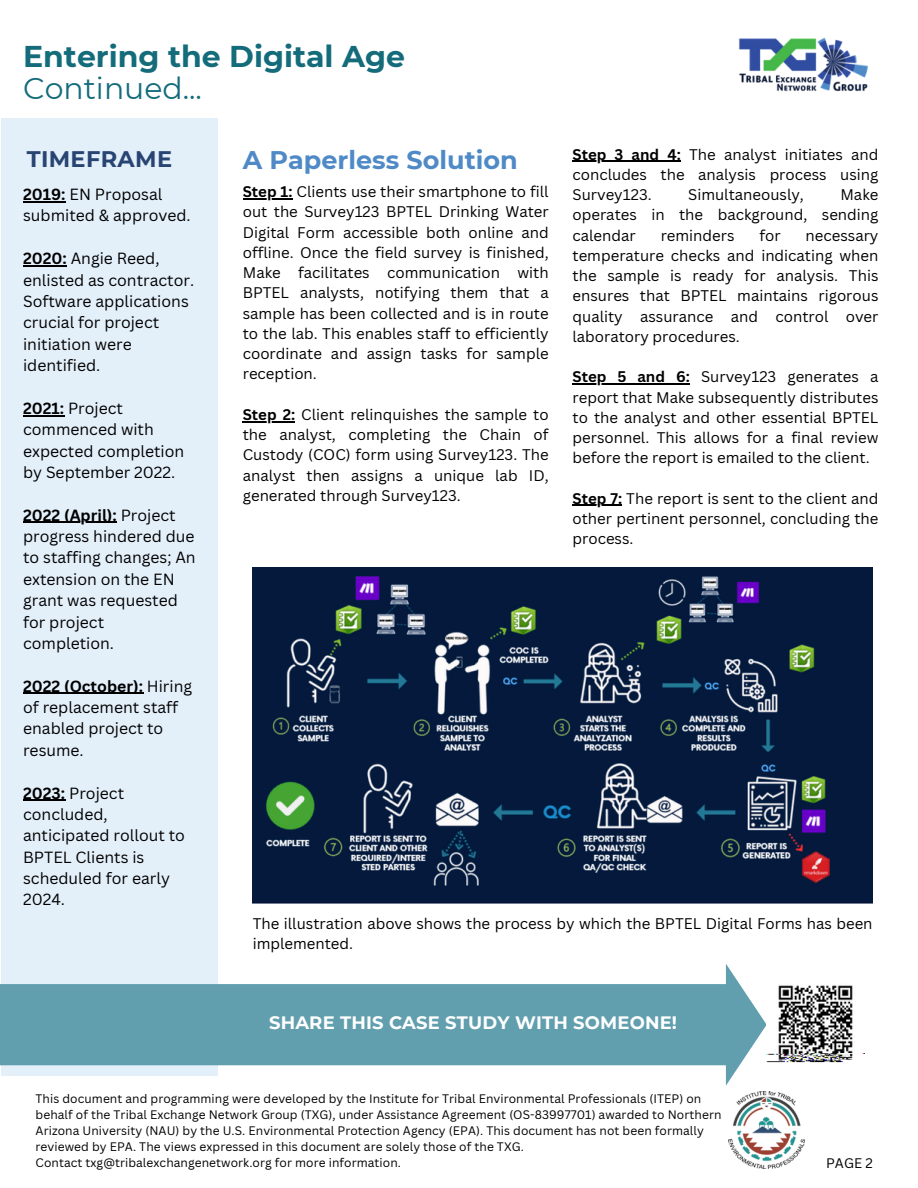
<style>
.page{position:relative;width:918px;height:1188px;background:#fff}
.page>*{position:absolute;margin:0;border:0;box-sizing:border-box;transform-origin:0 0}
.t1{font:700 30px/32.7px "Montserrat";color:#146c7b}
.t2{font:700 25.5px "Montserrat";color:#4f8ac7}
.t3{font:700 22.5px "Montserrat";letter-spacing:.015em;color:#274472}
.t4{font:700 18px "Montserrat";letter-spacing:.01em;color:#fff}
.t5{font:15.75px/21.3px "Canva Sans";color:#000}
.t6{font:15px/20.2px "Canva Sans";color:#000;text-align:justify}
.t7{font:13.5px "Canva Sans";color:#000}
.t8{font:12px/16px "Canva Sans";letter-spacing:.005em;color:#000}
.s1{font-weight:400}
.s2{font-weight:700}
</style>
<div class="page">
<div style="left:2px;top:119px;width:216px;height:957px;background:#ddebf8"></div>
<img style="left:738px;top:37px;width:131px;height:54px">
<img style="left:728px;top:1091px;width:77px;height:78px">
<svg style="left:0;top:964px;width:767px;height:122px;fill:#619faf"></svg>
<img style="left:767px;top:985px;width:98px;height:78px">
<img style="left:253px;top:568px;width:620px;height:336px">
<hr style="left:243px;top:198px;width:50px;height:1px;background:#000">
<hr style="left:243px;top:421px;width:52px;height:1px;background:#000">
<hr style="left:573px;top:161px;width:108px;height:1px;background:#000">
<hr style="left:573px;top:383px;width:117px;height:2px;background:#000">
<hr style="left:573px;top:505px;width:49px;height:1px;background:#000">
<hr style="left:23px;top:201px;width:43px;height:1px;background:#000">
<hr style="left:23px;top:265px;width:44px;height:1px;background:#000">
<hr style="left:23px;top:415px;width:41px;height:1px;background:#000">
<hr style="left:23px;top:522px;width:94px;height:1px;background:#000">
<hr style="left:23px;top:693px;width:120px;height:1px;background:#000">
<hr style="left:23px;top:800px;width:42px;height:1px;background:#000">
<h5 class="t1" style="left:23px;top:40px;width:383px">Entering the Digital Age<br><span class="s1">Continued...</span></h5>
<h5 class="t3" style="left:27px;top:145px;width:147px">TIMEFRAME</h5>
<h5 class="t5" style="left:23px;top:183px;width:169px"><span class="s2">2019:</span> EN Proposal submited &amp; approved.</h5>
<h4 class="t5" style="left:23px;top:247px;width:173px"><span class="s2">2020:</span> Angie Reed, enlisted as contractor.<br>Software applications crucial for project initiation were identified.</h4>
<p class="t5" style="left:23px;top:397px;width:163px"><span class="s2">2021:</span> Project commenced with expected completion by September 2022.</p>
<p class="t5" style="left:23px;top:504px;width:174px"><span class="s2">2022 (April):</span> Project progress hindered due to staffing changes; An extension on the EN grant was requested for project completion.</p>
<p class="t5" style="left:23px;top:675px;width:171px"><span class="s2">2022 (October):</span> Hiring of replacement staff enabled project to resume.</p>
<p class="t5" style="left:23px;top:782px;width:163px"><span class="s2">2023:</span> Project concluded, anticipated rollout to<br>BPTEL Clients is scheduled for early<br>2024.</p>
<h5 class="t2" style="left:243px;top:145px;width:277px">A Paperless Solution</h5>
<h5 class="t6" style="left:243px;top:181px;width:307px"><span class="s2">Step 1:</span> Clients use their smartphone to fill out the Survey123 BPTEL Drinking Water Digital Form accessible both online and offline. Once the field survey is finished, Make facilitates communication with BPTEL analysts, notifying them that a sample has been collected and is in route to the lab. This enables staff to efficiently coordinate and assign tasks for sample reception.</h5>
<h5 class="t6" style="left:243px;top:404px;width:307px"><span class="s2">Step 2:</span> Client relinquishes the sample to the analyst, completing the Chain of Custody (COC) form using Survey123. The analyst then assigns a unique lab ID, generated through Survey123.</h5>
<h5 class="t6" style="left:573px;top:144px;width:307px"><span class="s2">Step 3 and 4:</span> The analyst initiates and concludes the analysis process using Survey123.</h5>
<h5 class="t6" style="left:573px;top:184px;width:307px;text-indent:268px">Make operates in the background, sending calendar</h5>
<h5 class="t6" style="left:688px;top:184px;width:117px">Simultaneously,</h5>
<h5 class="t6" style="left:661px;top:225px;width:75px">reminders</h5>
<h5 class="t6" style="left:759px;top:225px;width:23px">for</h5>
<h5 class="t6" style="left:573px;top:225px;width:307px;text-indent:233px">necessary temperature checks and indicating when the sample is ready for analysis. This ensures that BPTEL maintains rigorous quality assurance and control over laboratory procedures.</h5>
<h5 class="t6" style="left:573px;top:366px;width:307px"><span class="s2">Step 5 and 6:</span> Survey123 generates a report that Make subsequently distributes to the analyst and other essential BPTEL personnel. This allows for a final review before the report is emailed to the client.</h5>
<p class="t6" style="left:573px;top:488px;width:307px"><span class="s2">Step 7:</span> The report is sent to the client and other pertinent personnel, concluding the process.</p>
<h5 class="t6" style="left:253px;top:913px;width:621px">The illustration above shows the process by which the BPTEL Digital Forms has been implemented.</h5>
<h5 class="t4" style="left:269px;top:1012px;width:410px">SHARE THIS CASE STUDY WITH SOMEONE!</h5>
<p class="t8" style="left:36px;top:1091px;width:687px">This document and programming were developed by the Institute for Tribal Environmental Professionals (ITEP) on behalf of the Tribal Exchange Network Group (TXG), under Assistance Agreement (OS-83997701) awarded to Northern Arizona University (NAU) by the U.S. Environmental Protection Agency (EPA). This document has not been formally reviewed by EPA. The views expressed in this document are solely those of the TXG.</p>
<h2 class="t8" style="left:36px;top:1155px;width:367px">Contact txg@tribalexchangenetwork.org for more information.</h2>
<h5 class="t7" style="left:826px;top:1153px;width:48px">PAGE 2</h5>
</div>
